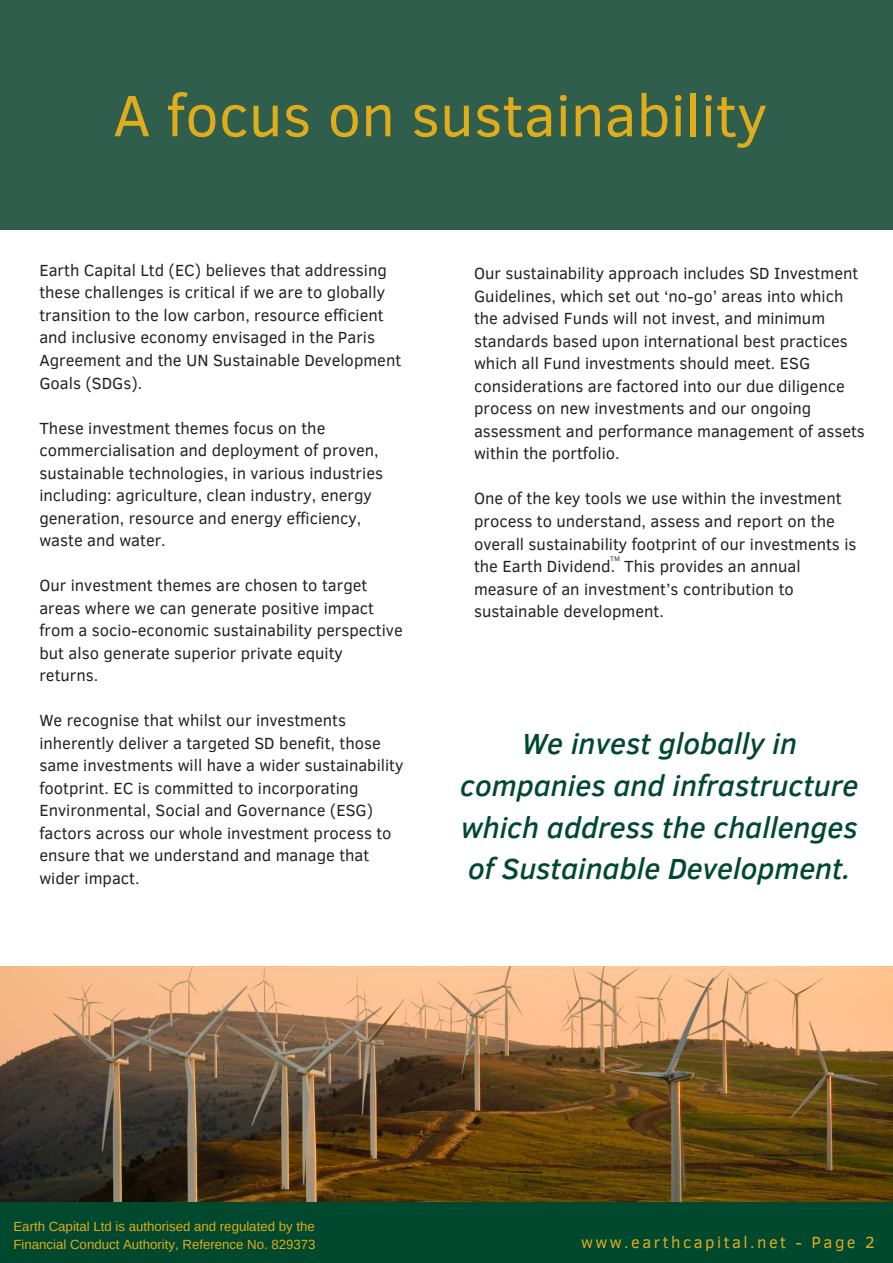
<style>
.page{position:relative;width:893px;height:1263px;background:#fff}
.page>*{position:absolute;margin:0;border:0;box-sizing:border-box;transform-origin:0 0}
.t1{font:59.55px "Clear Sans";color:#dfac1b}
.t2{font:italic 500 29.85px/41.7px "Clear Sans";color:#00492e;text-align:center}
.t3{font:16.5px/22.5px "Clear Sans";color:#222}
.t4{font:16.5px "Clear Sans";letter-spacing:.15em;color:#dfac1b}
.t5{font:13.2px/18px "Arimo";color:#dfac1b}
.t6{font:6.6px "Arimo";color:#222}
</style>
<div class="page">
<div style="left:0;top:0;width:893px;height:230px;background:#2f5e4c"></div>
<img style="left:0;top:966px;width:893px;height:235px">
<div style="left:0;top:1201px;width:893px;height:62px;background:#00492e"></div>
<h1 class="t1" style="left:113px;top:72px;width:656px">A focus on sustainability</h1>
<p class="t3" style="left:39px;top:258px;width:363px">Earth Capital Ltd (EC) believes that addressing these challenges is critical if we are to globally transition to the low carbon, resource efficient and inclusive economy envisaged in the Paris Agreement and the UN Sustainable Development Goals (SDGs).</p>
<p class="t3" style="left:39px;top:416px;width:345px">These investment themes focus on the commercialisation and deployment of proven, sustainable technologies, in various industries including: agriculture, clean industry, energy generation, resource and energy efficiency, waste and water.</p>
<p class="t3" style="left:39px;top:573px;width:365px">Our investment themes are chosen to target areas where we can generate positive impact from a socio-economic sustainability perspective but also generate superior private equity returns.</p>
<p class="t3" style="left:39px;top:708px;width:366px">We recognise that whilst our investments inherently deliver a targeted SD benefit, those same investments will have a wider sustainability footprint. EC is committed to incorporating Environmental, Social and Governance (ESG) factors across our whole investment process to ensure that we understand and manage that wider impact.</p>
<p class="t3" style="left:474px;top:261px;width:392px">Our sustainability approach includes SD Investment Guidelines, which set out ‘no-go’ areas into which the advised Funds will not invest, and minimum standards based upon international best practices which all Fund investments should meet. ESG considerations are factored into our due diligence process on new investments and our ongoing assessment and performance management of assets within the portfolio.</p>
<p class="t3" style="left:474px;top:487px;width:384px">One of the key tools we use within the investment process to understand, assess and report on the overall sustainability footprint of our investments is the Earth Dividend. This provides an annual measure of an investment’s contribution to sustainable development.</p>
<p class="t6" style="left:610px;top:555px;width:11px">TM</p>
<h2 class="t2" style="left:460px;top:722px;width:400px">We invest globally in companies and infrastructure which address the challenges of Sustainable Development.</h2>
<p class="t5" style="left:14px;top:1217px;width:303px">Earth Capital Ltd is authorised and regulated by the<br>Financial Conduct Authority, Reference No. 829373</p>
<p class="t4" style="left:581px;top:1230px;width:295px">www.earthcapital.net - Page 2</p>
</div>
